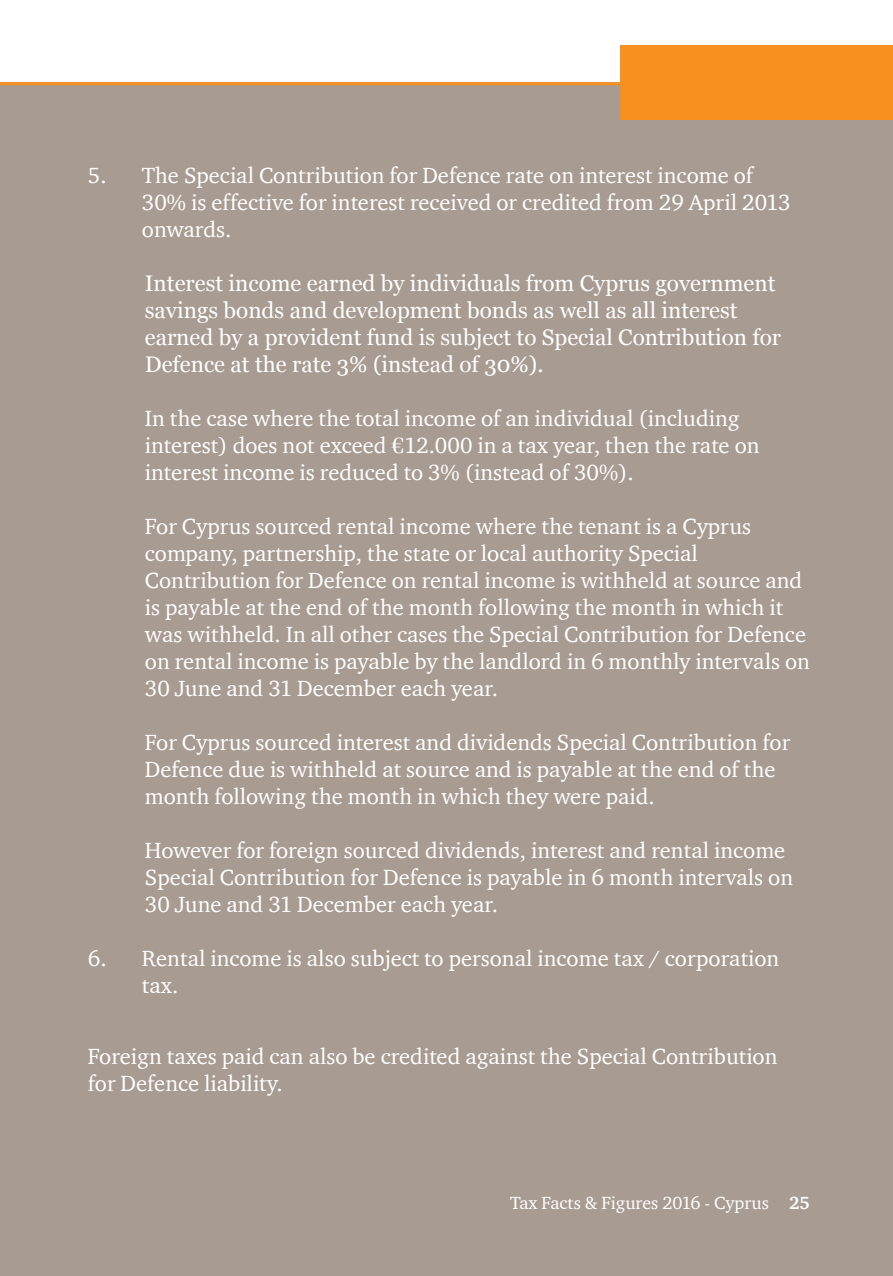
<style>
.page{position:relative;width:893px;height:1276px;background:#fff}
.page>*{position:absolute;margin:0;border:0;box-sizing:border-box;transform-origin:0 0}
.t1{font:22.5px/27px "ITC Charter Com";color:#fff}
.t2{font:22.5px/27px "Georgia";color:#fff}
.t3{font:18px "ITC Charter Com";color:#fff}
.s1{font-weight:700}
</style>
<div class="page">
<div style="left:0;top:83px;width:893px;height:1193px;background:#a89b91"></div>
<div style="left:620px;top:45px;width:273px;height:75px;background:#f7901e"></div>
<hr style="left:0;top:82px;width:620px;height:3px;background:#f7901e">
<p class="t1" style="left:142px;top:162px;width:650px;text-indent:-54px">5. The Special Contribution for Defence rate on interest income of<br>30% is effective for interest received or credited from 29 April 2013 onwards.</p>
<p class="t2" style="left:145px;top:270px;width:638px">Interest income earned by individuals from Cyprus government savings bonds and development bonds as well as all interest earned by a provident fund is subject to Special Contribution for Defence at the rate 3% (instead of 30%).</p>
<p class="t1" style="left:145px;top:405px;width:616px">In the case where the total income of an individual (including interest) does not exceed €12.000 in a tax year, then the rate on interest income is reduced to 3% (instead of 30%).</p>
<p class="t1" style="left:145px;top:513px;width:667px">For Cyprus sourced rental income where the tenant is a Cyprus company, partnership, the state or local authority Special Contribution for Defence on rental income is withheld at source and is payable at the end of the month following the month in which it was withheld. In all other cases the Special Contribution for Defence on rental income is payable by the landlord in 6 monthly intervals on 30 June and 31 December each year.</p>
<p class="t1" style="left:145px;top:729px;width:647px">For Cyprus sourced interest and dividends Special Contribution for<br>Defence due is withheld at source and is payable at the end of the month following the month in which they were paid.</p>
<p class="t1" style="left:145px;top:837px;width:650px">However for foreign sourced dividends, interest and rental income<br>Special Contribution for Defence is payable in 6 month intervals on<br>30 June and 31 December each year.</p>
<p class="t1" style="left:142px;top:945px;width:639px;text-indent:-54px">6. Rental income is also subject to personal income tax / corporation tax.</p>
<p class="t1" style="left:88px;top:1042px;width:691px">Foreign taxes paid can also be credited against the Special Contribution for Defence liability.</p>
<p class="t3" style="left:510px;top:1191px;width:301px">Tax Facts &amp; Figures 2016 - Cyprus <span class="s1">25</span></p>
</div>
